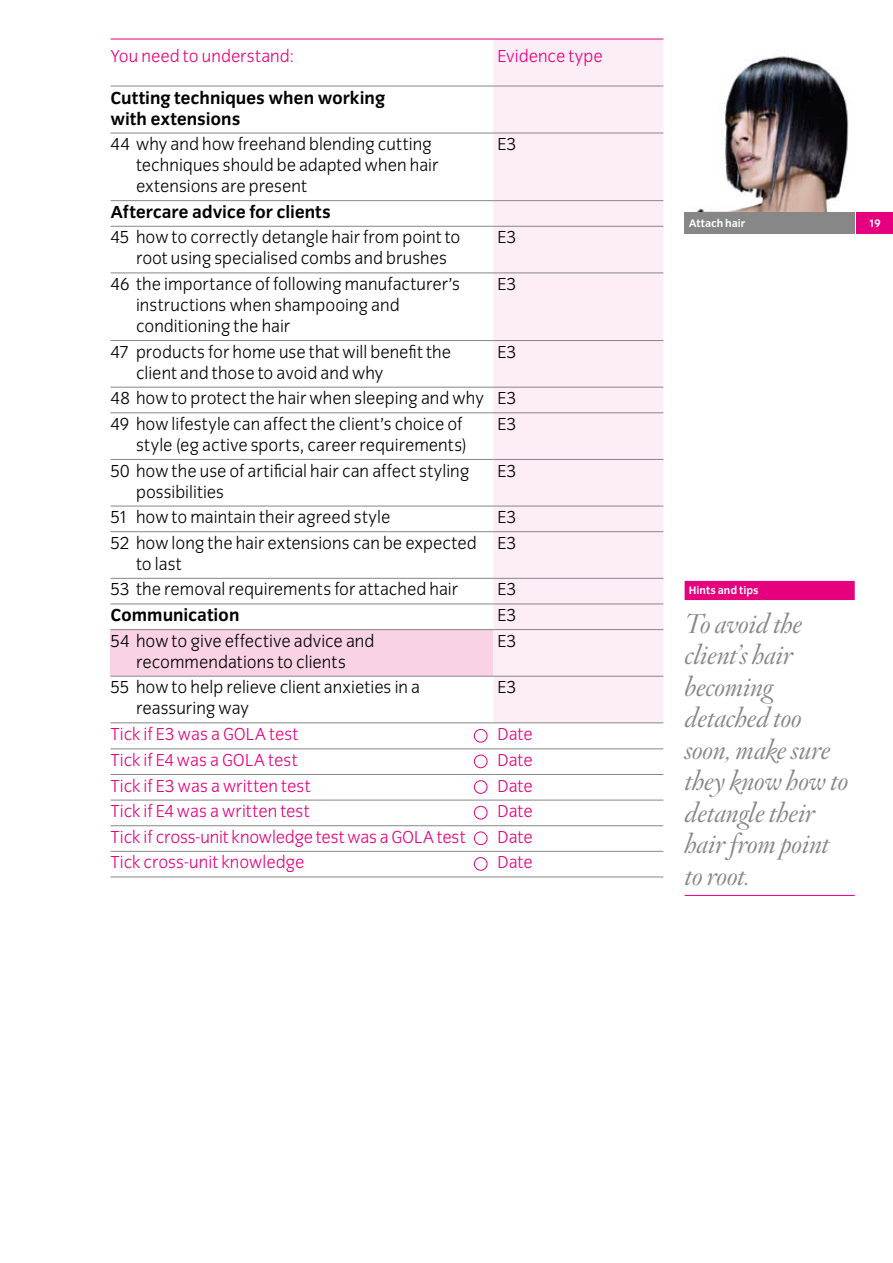
<style>
.page{position:relative;width:893px;height:1263px;background:#fff}
.page>*{position:absolute;margin:0;border:0;box-sizing:border-box;transform-origin:0 0}
.t1{font:italic 27px/31.5px "Hoefler Titling HTF Lt";letter-spacing:-.01em;color:#878787}
.t2{font:300 18px/21px "Congress Sans";color:#000}
.t3{font:300 18px "Congress Sans";color:#e6007e}
.t4{font:700 18px/21px "Congress Sans";letter-spacing:-.005em;color:#000}
.t5{font:700 11.25px "Congress Sans";color:#fff}
</style>
<div class="page">
<img style="left:685px;top:56px;width:169px;height:157px">
<div style="left:857px;top:213px;width:36px;height:21px;background:#e6007e"></div>
<div style="left:685px;top:213px;width:170px;height:21px;background:#878787"></div>
<div style="left:685px;top:581px;width:170px;height:19px;background:#e6007e"></div>
<hr style="left:685px;top:895px;width:170px;height:1px;background:#e6007e">
<div style="left:493px;top:40px;width:170px;height:682px;background:#fdedf6"></div>
<div style="left:111px;top:630px;width:382px;height:46px;background:#f9d2e5"></div>
<hr style="left:111px;top:86px;width:382px;height:1px;background:#878787">
<hr style="left:493px;top:86px;width:170px;height:1px;background:#878787">
<hr style="left:111px;top:722px;width:382px;height:1px;background:#878787">
<hr style="left:493px;top:722px;width:170px;height:1px;background:#878787">
<hr style="left:111px;top:133px;width:382px;height:1px;background:#878787">
<hr style="left:493px;top:133px;width:170px;height:1px;background:#878787">
<hr style="left:111px;top:200px;width:382px;height:1px;background:#878787">
<hr style="left:493px;top:200px;width:170px;height:1px;background:#878787">
<hr style="left:111px;top:226px;width:382px;height:1px;background:#878787">
<hr style="left:493px;top:226px;width:170px;height:1px;background:#878787">
<hr style="left:111px;top:273px;width:382px;height:1px;background:#878787">
<hr style="left:493px;top:273px;width:170px;height:1px;background:#878787">
<hr style="left:111px;top:340px;width:382px;height:1px;background:#878787">
<hr style="left:493px;top:340px;width:170px;height:1px;background:#878787">
<hr style="left:111px;top:387px;width:382px;height:1px;background:#878787">
<hr style="left:493px;top:387px;width:170px;height:1px;background:#878787">
<hr style="left:111px;top:412px;width:382px;height:1px;background:#878787">
<hr style="left:493px;top:412px;width:170px;height:1px;background:#878787">
<hr style="left:111px;top:459px;width:382px;height:1px;background:#878787">
<hr style="left:493px;top:459px;width:170px;height:1px;background:#878787">
<hr style="left:111px;top:506px;width:382px;height:1px;background:#878787">
<hr style="left:493px;top:506px;width:170px;height:1px;background:#878787">
<hr style="left:111px;top:531px;width:382px;height:1px;background:#878787">
<hr style="left:493px;top:531px;width:170px;height:1px;background:#878787">
<hr style="left:111px;top:578px;width:382px;height:1px;background:#878787">
<hr style="left:493px;top:578px;width:170px;height:1px;background:#878787">
<hr style="left:111px;top:604px;width:382px;height:1px;background:#878787">
<hr style="left:493px;top:604px;width:170px;height:1px;background:#878787">
<hr style="left:111px;top:629px;width:382px;height:1px;background:#878787">
<hr style="left:493px;top:629px;width:170px;height:1px;background:#878787">
<hr style="left:111px;top:676px;width:382px;height:1px;background:#878787">
<hr style="left:493px;top:676px;width:170px;height:1px;background:#878787">
<hr style="left:111px;top:876px;width:382px;height:1px;background:#878787">
<hr style="left:493px;top:876px;width:170px;height:1px;background:#878787">
<hr style="left:111px;top:748px;width:382px;height:1px;background:#878787">
<hr style="left:493px;top:748px;width:170px;height:1px;background:#878787">
<hr style="left:111px;top:774px;width:382px;height:1px;background:#878787">
<hr style="left:493px;top:774px;width:170px;height:1px;background:#878787">
<hr style="left:111px;top:800px;width:382px;height:1px;background:#878787">
<hr style="left:493px;top:800px;width:170px;height:1px;background:#878787">
<hr style="left:111px;top:825px;width:382px;height:1px;background:#878787">
<hr style="left:493px;top:825px;width:170px;height:1px;background:#878787">
<hr style="left:111px;top:851px;width:382px;height:1px;background:#878787">
<hr style="left:493px;top:851px;width:170px;height:1px;background:#878787">
<div style="left:474px;top:729px;width:13px;height:13px;border:1px solid #e6007e;border-radius:50%"></div>
<div style="left:474px;top:755px;width:13px;height:13px;border:1px solid #e6007e;border-radius:50%"></div>
<div style="left:474px;top:780px;width:13px;height:14px;border:1px solid #e6007e;border-radius:50%"></div>
<div style="left:474px;top:806px;width:13px;height:13px;border:1px solid #e6007e;border-radius:50%"></div>
<div style="left:474px;top:831px;width:13px;height:14px;border:1px solid #e6007e;border-radius:50%"></div>
<div style="left:474px;top:857px;width:13px;height:14px;border:1px solid #e6007e;border-radius:50%"></div>
<hr style="left:111px;top:39px;width:552px;height:1px;background:#e6007e">
<p class="t3" style="left:111px;top:46px;width:185px">You need to understand:</p>
<p class="t3" style="left:497px;top:46px;width:107px">Evidence type</p>
<p class="t4" style="left:111px;top:87px;width:276px">Cutting techniques when working with extensions</p>
<p class="t2" style="left:136px;top:134px;width:304px;text-indent:-26px">44 why and how freehand blending cutting techniques should be adapted when hair extensions are present</p>
<p class="t2" style="left:497px;top:134px;width:20px">E3</p>
<p class="t4" style="left:111px;top:201px;width:222px">Aftercare advice for clients</p>
<p class="t2" style="left:136px;top:227px;width:326px;text-indent:-26px">45 how to correctly detangle hair from point to root using specialised combs and brushes</p>
<p class="t2" style="left:497px;top:227px;width:20px">E3</p>
<p class="t2" style="left:136px;top:274px;width:326px;text-indent:-26px">46 the importance of following manufacturer’s instructions when shampooing and conditioning the hair</p>
<p class="t2" style="left:497px;top:274px;width:20px">E3</p>
<p class="t2" style="left:136px;top:341px;width:316px;text-indent:-26px">47 products for home use that will benefit the client and those to avoid and why</p>
<p class="t2" style="left:497px;top:341px;width:20px">E3</p>
<p class="t2" style="left:111px;top:386px;width:407px;line-height:25.7px">48 how to protect the hair when sleeping and why E3<br>49 how lifestyle can affect the client’s choice of</p>
<p class="t2" style="left:136px;top:435px;width:332px">style (eg active sports, career requirements)</p>
<p class="t2" style="left:497px;top:414px;width:20px">E3</p>
<p class="t2" style="left:136px;top:460px;width:335px;text-indent:-26px">50 how the use of artificial hair can affect styling possibilities</p>
<p class="t2" style="left:497px;top:460px;width:20px">E3</p>
<p class="t2" style="left:111px;top:507px;width:281px">51 how to maintain their agreed style</p>
<p class="t2" style="left:497px;top:507px;width:20px">E3</p>
<p class="t2" style="left:136px;top:532px;width:342px;text-indent:-26px">52 how long the hair extensions can be expected to last</p>
<p class="t2" style="left:497px;top:532px;width:20px">E3</p>
<p class="t2" style="left:111px;top:579px;width:349px">53 the removal requirements for attached hair</p>
<p class="t2" style="left:497px;top:579px;width:20px">E3</p>
<p class="t4" style="left:111px;top:604px;width:130px">Communication</p>
<p class="t2" style="left:497px;top:605px;width:20px">E3</p>
<p class="t2" style="left:111px;top:630px;width:265px;text-align:center">54 how to give effective advice and recommendations to clients</p>
<p class="t2" style="left:497px;top:630px;width:20px">E3</p>
<p class="t2" style="left:136px;top:677px;width:286px;text-indent:-26px">55 how to help relieve client anxieties in a reassuring way</p>
<p class="t2" style="left:497px;top:677px;width:20px">E3</p>
<p class="t3" style="left:111px;top:724px;width:189px">Tick if E3 was a GOLA test</p>
<p class="t3" style="left:497px;top:724px;width:37px">Date</p>
<p class="t3" style="left:111px;top:750px;width:189px">Tick if E4 was a GOLA test</p>
<p class="t3" style="left:497px;top:750px;width:37px">Date</p>
<p class="t3" style="left:111px;top:776px;width:202px">Tick if E3 was a written test</p>
<p class="t3" style="left:497px;top:776px;width:37px">Date</p>
<p class="t3" style="left:111px;top:801px;width:201px">Tick if E4 was a written test</p>
<p class="t3" style="left:497px;top:801px;width:37px">Date</p>
<p class="t3" style="left:111px;top:827px;width:356px">Tick if cross-unit knowledge test was a GOLA test</p>
<p class="t3" style="left:497px;top:827px;width:37px">Date</p>
<p class="t3" style="left:111px;top:853px;width:195px">Tick cross-unit knowledge</p>
<p class="t3" style="left:497px;top:853px;width:37px">Date</p>
<p class="t5" style="left:689px;top:217px;width:58px">Attach hair</p>
<p class="t5" style="left:869px;top:217px;width:13px">19</p>
<p class="t5" style="left:689px;top:583px;width:71px">Hints and tips</p>
<h1 class="t1" style="left:685px;top:609px;width:165px">To avoid the client’s hair becoming detached too soon, make sure they know how to detangle their hair from point to root.</h1>
</div>
